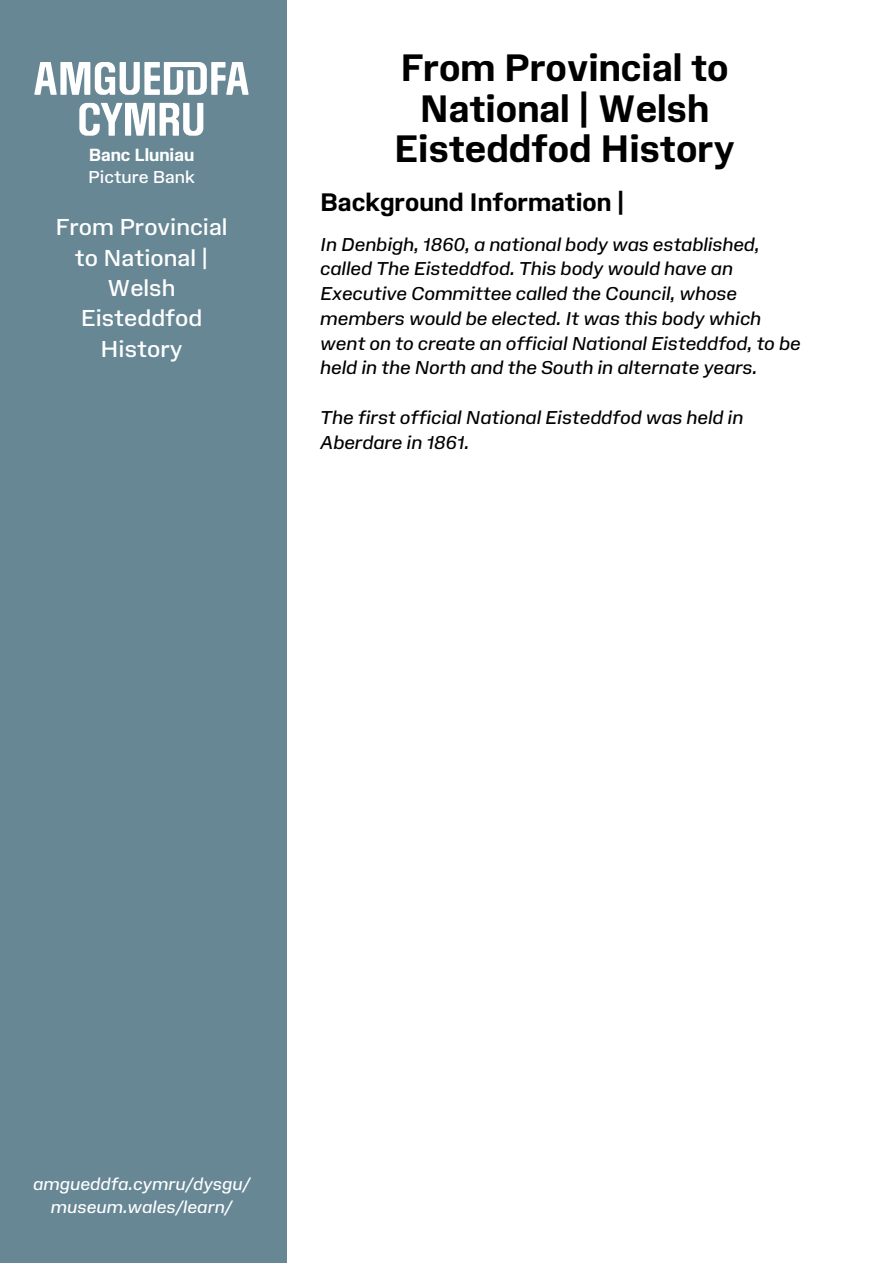
<style>
.page{position:relative;width:894px;height:1264px;background:#fff}
.page>*{position:absolute;margin:0;border:0;box-sizing:border-box;transform-origin:0 0}
.t1{font:700 36.15px/40.5px "Amgueddfa Body";color:#000;text-align:center}
.t2{font:700 24px "Amgueddfa Body";color:#000}
.t3{font:22.35px/30.3px "Amgueddfa Body";color:#fff;text-align:center}
.t4{font:italic 18px/24.8px "Amgueddfa Body";letter-spacing:-.01em;color:#000}
.t5{font:italic 16.65px "Amgueddfa Body";color:#fff}
.t6{font:16.65px "Amgueddfa Body";color:#fff}
.t7{font:700 16.65px "Amgueddfa Body";color:#fff}
</style>
<div class="page">
<div style="left:0;top:0;width:286px;height:1262px;background:#678795"></div>
<svg style="left:34px;top:62px;width:214px;height:33px"></svg>
<svg style="left:79px;top:103px;width:124px;height:33px"></svg>
<h4 class="t7" style="left:89px;top:144px;width:107px">Banc Lluniau</h4>
<p class="t6" style="left:88px;top:167px;width:108px">Picture Bank</p>
<p class="t3" style="left:55px;top:212px;width:174px">From Provincial to National |<br>Welsh<br>Eisteddfod<br>History</p>
<p class="t1" style="left:394px;top:48px;width:342px">From Provincial to<br>National | Welsh<br>Eisteddfod History</p>
<h1 class="t2" style="left:320px;top:187px;width:305px">Background Information |</h1>
<h2 class="t4" style="left:320px;top:231px;width:482px">In Denbigh, 1860, a national body was established, called The Eisteddfod. This body would have an Executive Committee called the Council, whose members would be elected. It was this body which went on to create an official National Eisteddfod, to be held in the North and the South in alternate years.</h2>
<p class="t4" style="left:320px;top:405px;width:424px">The first official National Eisteddfod was held in<br>Aberdare in 1861.</p>
<p class="t5" style="left:33px;top:1173px;width:218px">amgueddfa.cymru/dysgu/</p>
<h3 class="t5" style="left:51px;top:1196px;width:183px">museum.wales/learn/</h3>
</div>
